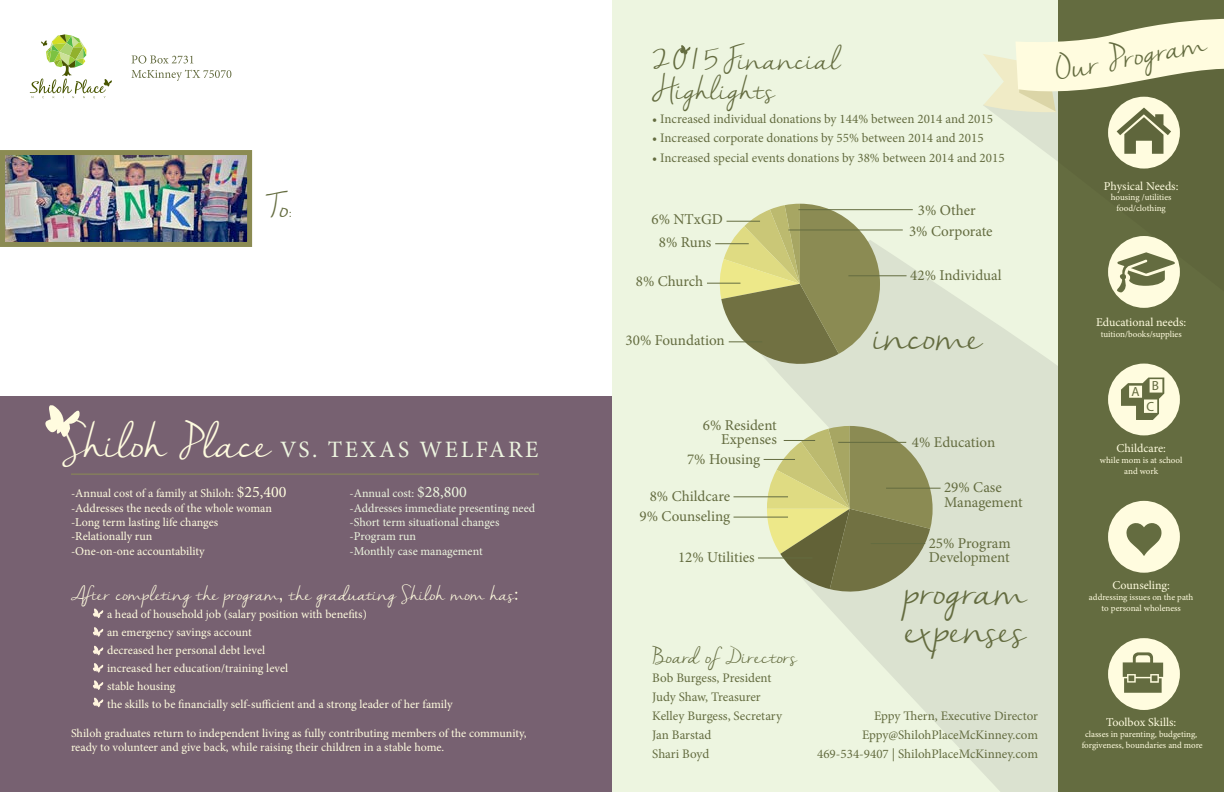
<style>
.page{position:relative;width:1224px;height:792px;background:#fff}
.page>*{position:absolute;margin:0;border:0;box-sizing:border-box;transform-origin:0 0}
.t1{font:40px/38px "Nella Sue Demo";color:#646c40}
.t2{font:31.8px "Nella Sue Demo";color:#646c40}
.t3{font:30px "Nella Sue Demo";color:#646c40}
.t4{font:29px/30px "Nella Sue Demo";color:#646c40}
.t5{font:23.5px "Minion Pro";letter-spacing:.11em;color:#edf5e0}
.t6{font:20px "Nella Sue Demo";color:#646c40}
.t7{font:18px "Nella Sue Demo";color:#fffcdf}
.t8{font:15px/14.1px "Minion Pro";color:#646c40}
.t9{font:13.3px/17.4px "Myriad Pro";color:#646c40}
.t10{font:13px/19px "Minion Pro";color:#646c40}
.t11{font:12px/18px "Minion Pro";color:#fffcdf}
.t12{font:12px/14.4px "Minion Pro";letter-spacing:-.005em;color:#edf5e0}
.t13{font:11px "Calibri";color:#646c40}
.t14{font:9px/10.8px "Minion Pro";letter-spacing:-.005em;color:#fffcdf;text-align:center}
.s1{font-family:"Nella Sue Demo";font-size:43px;color:#fffcdf}
.s2{font-size:16px}
.s3{font-family:"Colors Of Autumn"}
</style>
<div class="page">
<img style="left:6px;top:156px;width:240px;height:85px">
<div style="left:0;top:150px;width:252px;height:97px;border:5px solid #8b8b53"></div>
<div style="left:612px;top:0;width:612px;height:792px;background:#edf5e0"></div>
<div style="left:0;top:396px;width:612px;height:396px;background:#776171"></div>
<svg style="left:822px;top:503px;width:236px;height:289px;fill:#dbe2d0"></svg>
<svg style="left:744px;top:247px;width:314px;height:256px;fill:#dbe2d0"></svg>
<svg style="left:719px;top:204px;width:161px;height:171px"></svg>
<hr style="left:848px;top:275px;width:59px;height:1px;background:#646c40">
<hr style="left:707px;top:283px;width:33px;height:1px;background:#646c40">
<hr style="left:729px;top:341px;width:33px;height:1px;background:#646c40">
<hr style="left:715px;top:243px;width:34px;height:1px;background:#646c40">
<hr style="left:727px;top:221px;width:33px;height:1px;background:#646c40">
<hr style="left:788px;top:229px;width:115px;height:1px;background:#646c40">
<hr style="left:798px;top:209px;width:115px;height:1px;background:#646c40">
<svg style="left:767px;top:426px;width:166px;height:174px"></svg>
<hr style="left:886px;top:488px;width:55px;height:1px;background:#646c40">
<hr style="left:871px;top:543px;width:54px;height:1px;background:#646c40">
<hr style="left:758px;top:557px;width:54px;height:1px;background:#646c40">
<hr style="left:734px;top:517px;width:54px;height:1px;background:#646c40">
<hr style="left:734px;top:496px;width:54px;height:1px;background:#646c40">
<hr style="left:764px;top:459px;width:31px;height:1px;background:#646c40">
<hr style="left:784px;top:440px;width:31px;height:1px;background:#646c40">
<hr style="left:838px;top:442px;width:68px;height:1px;background:#646c40">
<div style="left:1058px;top:0;width:166px;height:792px;background:#646c40"></div>
<svg style="left:983px;top:18px;width:241px;height:290px"></svg>
<div style="left:1108px;top:364px;width:72px;height:71px;background:#fffcdf;border-radius:50%"></div>
<svg style="left:1121px;top:378px;width:43px;height:42px"></svg>
<svg style="left:1108px;top:638px;width:72px;height:72px"></svg>
<hr style="left:71px;top:474px;width:468px;height:1px;background:#8b8b53">
<svg style="left:45px;top:405px;width:35px;height:32px"></svg>
<svg style="left:680px;top:45px;width:11px;height:10px"></svg>
<svg style="left:93px;top:608px;width:11px;height:10px"></svg>
<svg style="left:93px;top:627px;width:11px;height:10px"></svg>
<svg style="left:93px;top:645px;width:11px;height:28px"></svg>
<svg style="left:93px;top:680px;width:11px;height:10px"></svg>
<svg style="left:93px;top:697px;width:11px;height:11px"></svg>
<svg style="left:132px;top:55px;width:61px;height:9px"></svg>
<svg style="left:131px;top:70px;width:100px;height:11px"></svg>
<svg style="left:30px;top:34px;width:82px;height:64px"></svg>
<svg style="left:1108px;top:501px;width:72px;height:72px"></svg>
<h3 class="t3" style="left:266px;top:190px;width:25px">To</h3>
<p class="t13" style="left:289px;top:207px;width:4px">:</p>
<h3 class="t5" style="left:62px;top:434px;width:478px"><span class="s1">Shiloh Place</span> VS. TEXAS WELFARE</h3>
<p class="t11" style="left:71px;top:486px;width:217px;line-height:14.4px">-Annual cost of a family at Shiloh: <span class="s2">$25,400 </span>-Addresses the needs of the whole woman -Long term lasting life changes<br>-Relationally run<br>-One-on-one accountability</p>
<p class="t12" style="left:350px;top:486px;width:187px">-Annual cost: <span class="s2">$28,800<br></span>-Addresses immediate presenting need -Short term situational changes -Program run<br>-Monthly case management</p>
<h3 class="t7" style="left:71px;top:583px;width:450px">After completing the program<span class="s3">,</span> the graduating Shiloh mom has<span class="s3">:</span></h3>
<p class="t11" style="left:107px;top:605px;width:347px">a head of household job (salary position with benefits)<br>an emergency savings account<br>decreased her personal debt level<br>increased her education/training level<br>stable housing<br>the skills to be financially self-sufficient and a strong leader of her family</p>
<p class="t11" style="left:71px;top:726px;width:457px;line-height:14.4px">Shiloh graduates return to independent living as fully contributing members of the community, ready to volunteer and give back, while raising their children in a stable home.</p>
<h3 class="t4" style="left:652px;top:48px;width:189px">2015Financial<br>Highlights</h3>
<p class="t10" style="left:652px;top:110px;width:342px">• Increased individual donations by 144% between 2014 and 2015</p>
<p class="t10" style="left:652px;top:129px;width:333px">• Increased corporate donations by 55% between 2014 and 2015</p>
<p class="t10" style="left:652px;top:148px;width:354px">• Increased special events donations by 38% between 2014 and 2015</p>
<p class="t8" style="left:652px;top:213px;width:73px">6% NTxGD</p>
<p class="t8" style="left:659px;top:235px;width:54px">8% Runs</p>
<p class="t8" style="left:636px;top:275px;width:69px">8% Church</p>
<p class="t8" style="left:626px;top:333px;width:101px">30% Foundation</p>
<p class="t8" style="left:918px;top:203px;width:59px">3% Other</p>
<p class="t8" style="left:909px;top:224px;width:85px">3% Corporate</p>
<p class="t8" style="left:910px;top:268px;width:93px">42% Individual</p>
<h1 class="t1" style="left:873px;top:321px;width:110px">income</h1>
<p class="t8" style="left:703px;top:418px;width:76px;text-align:right">6% Resident<br>Expenses</p>
<p class="t8" style="left:687px;top:452px;width:75px">7% Housing</p>
<p class="t8" style="left:650px;top:489px;width:82px">8% Childcare</p>
<p class="t8" style="left:640px;top:510px;width:92px">9% Counseling</p>
<p class="t8" style="left:678px;top:551px;width:78px">12% Utilities</p>
<h3 class="t6" style="left:652px;top:644px;width:146px">Board of Directors</h3>
<p class="t10" style="left:652px;top:668px;width:131px">Bob Burgess, President<br>Judy Shaw, Treasurer<br>Kelley Burgess, Secretary<br>Jan Barstad<br>Shari Boyd</p>
<p class="t8" style="left:912px;top:435px;width:85px">4% Education</p>
<p class="t8" style="left:944px;top:481px;width:80px">29% Case<br>Management</p>
<p class="t8" style="left:929px;top:536px;width:83px">25% Program<br>Development</p>
<h1 class="t1" style="left:904px;top:575px;width:123px">program expenses</h1>
<p class="t10" style="left:817px;top:706px;width:222px;text-align:right">Eppy Thern, Executive Director<br>Eppy@ShilohPlaceMcKinney.com<br>469-534-9407 | ShilohPlaceMcKinney.com</p>
<h2 class="t2" style="left:1052px;top:52px;width:154px;rotate:-11deg">Our Program</h2>
<p class="t11" style="left:1104px;top:177px;width:76px">Physical Needs:</p>
<p class="t14" style="left:1111px;top:192px;width:62px">housing /utilities food/clothing</p>
<p class="t11" style="left:1096px;top:314px;width:92px">Educational needs:</p>
<p class="t14" style="left:1101px;top:329px;width:82px">tuition/books/supplies</p>
<p class="t9" style="left:1146px;top:380px;width:14px;text-indent:-15px">A B<br>C</p>
<p class="t11" style="left:1116px;top:440px;width:51px">Childcare:</p>
<p class="t14" style="left:1100px;top:455px;width:84px">while mom is at school and work</p>
<p class="t11" style="left:1112px;top:576px;width:59px">Counseling:</p>
<p class="t14" style="left:1089px;top:592px;width:106px">addressing issues on the path to personal wholeness</p>
<p class="t11" style="left:1106px;top:713px;width:72px">Toolbox Skills:</p>
<p class="t14" style="left:1082px;top:729px;width:123px">classes in parenting, budgeting, forgiveness, boundaries and more</p>
</div>
